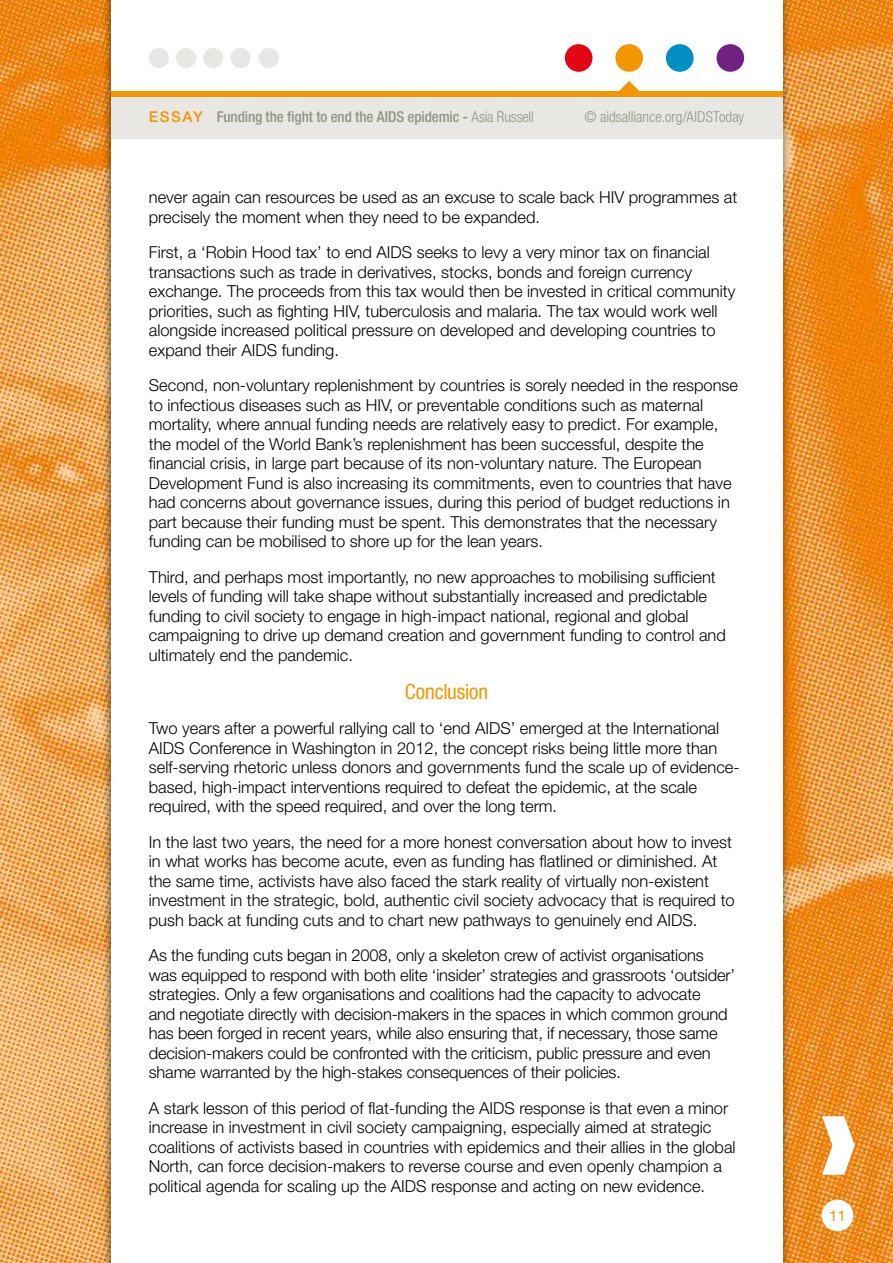
<style>
.page{position:relative;width:893px;height:1263px;background:#fff}
.page>*{position:absolute;margin:0;border:0;box-sizing:border-box;transform-origin:0 0}
.t1{font:condensed 21px "Helvetica Neue LT Pro";letter-spacing:-.01em;color:#f49600}
.t2{font:300 16.5px/19.5px "Helvetica Neue LT Pro";color:#000}
.t3{font:500 condensed 15px "Helvetica Neue LT Pro";letter-spacing:-.005em;color:#939285}
.t4{font:300 condensed 15px "Helvetica Neue LT Pro";color:#939285}
.t5{font:15px "Helvetica Neue LT Pro";color:#f49600}
.s1{font-stretch:normal;color:#f49600}
.s2{font-weight:300}
</style>
<div class="page">
<img style="left:0;top:0;width:101px;height:1263px">
<img style="left:792px;top:0;width:101px;height:1263px">
<svg style="left:822px;top:1116px;width:33px;height:59px"></svg>
<div style="left:822px;top:1199px;width:31px;height:32px;background:#fff;border-radius:50%"></div>
<div style="left:101px;top:0;width:691px;height:1263px;background:#000;opacity:.6"></div>
<div style="left:111px;top:0;width:671px;height:1263px;background:#fff"></div>
<div style="left:111px;top:97px;width:671px;height:41px;background:#e8e7e4"></div>
<div style="left:111px;top:92px;width:671px;height:5px;background:#f49600"></div>
<div style="left:565px;top:44px;width:27px;height:28px;background:#e30613;border-radius:50%"></div>
<div style="left:149px;top:48px;width:20px;height:20px;background:#e8e7e4;border-radius:50%"></div>
<div style="left:176px;top:48px;width:20px;height:20px;background:#e8e7e4;border-radius:50%"></div>
<div style="left:203px;top:48px;width:20px;height:20px;background:#e8e7e4;border-radius:50%"></div>
<div style="left:230px;top:48px;width:21px;height:20px;background:#e8e7e4;border-radius:50%"></div>
<div style="left:259px;top:48px;width:20px;height:20px;background:#e8e7e4;border-radius:50%"></div>
<svg style="left:618px;top:81px;width:22px;height:11px"></svg>
<div style="left:615px;top:44px;width:28px;height:28px;background:#f49600;border-radius:50%"></div>
<div style="left:666px;top:44px;width:28px;height:28px;background:#008fc3;border-radius:50%"></div>
<div style="left:716px;top:44px;width:28px;height:28px;background:#702281;border-radius:50%"></div>
<p class="t3" style="left:149px;top:107px;width:387px"><span class="s1">ESSAY</span> Funding the fight to end the AIDS epidemic - <span class="s2">Asia Russell</span></p>
<p class="t4" style="left:585px;top:108px;width:161px">© aidsalliance.org/AIDSToday</p>
<p class="t2" style="left:149px;top:187px;width:590px">never again can resources be used as an excuse to scale back HIV programmes at precisely the moment when they need to be expanded.</p>
<p class="t2" style="left:149px;top:242px;width:588px">First, a ‘Robin Hood tax’ to end AIDS seeks to levy a very minor tax on financial transactions such as trade in derivatives, stocks, bonds and foreign currency exchange. The proceeds from this tax would then be invested in critical community priorities, such as fighting HIV, tuberculosis and malaria. The tax would work well alongside increased political pressure on developed and developing countries to expand their AIDS funding.</p>
<p class="t2" style="left:149px;top:375px;width:591px">Second, non-voluntary replenishment by countries is sorely needed in the response to infectious diseases such as HIV, or preventable conditions such as maternal mortality, where annual funding needs are relatively easy to predict. For example, the model of the World Bank’s replenishment has been successful, despite the financial crisis, in large part because of its non-voluntary nature. The European Development Fund is also increasing its commitments, even to countries that have had concerns about governance issues, during this period of budget reductions in part because their funding must be spent. This demonstrates that the necessary funding can be mobilised to shore up for the lean years.</p>
<p class="t2" style="left:149px;top:567px;width:579px">Third, and perhaps most importantly, no new approaches to mobilising sufficient levels of funding will take shape without substantially increased and predictable funding to civil society to engage in high-impact national, regional and global campaigning to drive up demand creation and government funding to control and ultimately end the pandemic.</p>
<p class="t1" style="left:405px;top:679px;width:85px">Conclusion</p>
<p class="t2" style="left:149px;top:718px;width:592px">Two years after a powerful rallying call to ‘end AIDS’ emerged at the International AIDS Conference in Washington in 2012, the concept risks being little more than self-serving rhetoric unless donors and governments fund the scale up of evidence&shy;based, high-impact interventions required to defeat the epidemic, at the scale required, with the speed required, and over the long term.</p>
<p class="t2" style="left:149px;top:832px;width:587px">In the last two years, the need for a more honest conversation about how to invest in what works has become acute, even as funding has flatlined or diminished. At the same time, activists have also faced the stark reality of virtually non-existent investment in the strategic, bold, authentic civil society advocacy that is required to push back at funding cuts and to chart new pathways to genuinely end AIDS.</p>
<p class="t2" style="left:149px;top:945px;width:588px">As the funding cuts began in 2008, only a skeleton crew of activist organisations was equipped to respond with both elite ‘insider’ strategies and grassroots ‘outsider’ strategies. Only a few organisations and coalitions had the capacity to advocate<br>and negotiate directly with decision-makers in the spaces in which common ground has been forged in recent years, while also ensuring that, if necessary, those same decision-makers could be confronted with the criticism, public pressure and even shame warranted by the high-stakes consequences of their policies.</p>
<p class="t2" style="left:149px;top:1098px;width:588px">A stark lesson of this period of flat-funding the AIDS response is that even a minor increase in investment in civil society campaigning, especially aimed at strategic coalitions of activists based in countries with epidemics and their allies in the global North, can force decision-makers to reverse course and even openly champion a political agenda for scaling up the AIDS response and acting on new evidence.</p>
<p class="t5" style="left:829px;top:1206px;width:18px">11</p>
</div>
